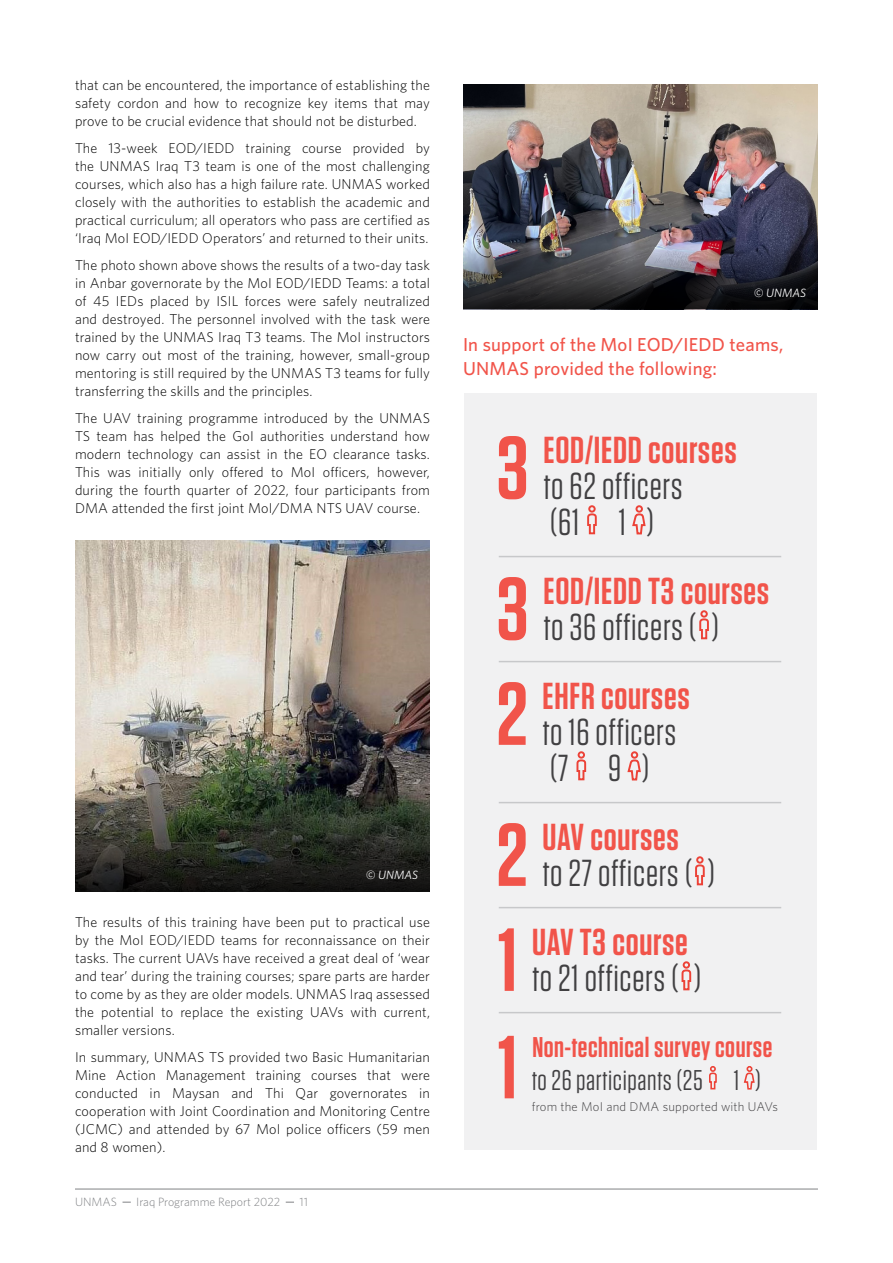
<style>
.page{position:relative;width:893px;height:1263px;background:#fff}
.page>*{position:absolute;margin:0;border:0;box-sizing:border-box;transform-origin:0 0}
.t1{font:600 88.95px "Tungsten";color:#f1544a}
.t2{font:37.5px/36px "Tungsten";letter-spacing:.02em;color:#414042}
.t3{font:600 37.5px "Tungsten";letter-spacing:.02em;color:#f1544a}
.t4{font:600 28.5px "Tungsten";letter-spacing:.02em;color:#f1544a}
.t5{font:28.5px "Tungsten";letter-spacing:.02em;color:#414042}
.t6{font:500 18.75px/24px "Whitney";letter-spacing:.01em;color:#f1544a}
.t7{font:300 14.25px/18px "Whitney";letter-spacing:.01em;color:#000;text-align:justify}
.t8{font:300 12.75px "Whitney";letter-spacing:.015em;color:#414042}
.t9{font:300 12px "Whitney";color:#808285}
.t10{font:italic 12px "Whitney";color:#fff}
</style>
<div class="page">
<hr style="left:75px;top:1189px;width:743px;height:1px;background:#808285">
<img style="left:75px;top:540px;width:355px;height:251px">
<svg style="left:75px;top:791px;width:355px;height:100px;background:#2e3128"></svg>
<img style="left:463px;top:84px;width:355px;height:161px">
<svg style="left:463px;top:245px;width:355px;height:64px;background:#3a3940"></svg>
<div style="left:464px;top:394px;width:352px;height:756px;background:#f1f1f2"></div>
<hr style="left:499px;top:556px;width:282px;height:1px;background:#c7c8ca">
<hr style="left:499px;top:661px;width:282px;height:1px;background:#c7c8ca">
<hr style="left:499px;top:802px;width:282px;height:1px;background:#c7c8ca">
<hr style="left:499px;top:907px;width:282px;height:1px;background:#c7c8ca">
<hr style="left:499px;top:1012px;width:282px;height:1px;background:#c7c8ca">
<svg style="left:587px;top:513px;width:10px;height:21px"></svg>
<div style="left:588px;top:505px;width:8px;height:8px;border:2px solid #ec4237;border-radius:50%"></div>
<svg style="left:632px;top:513px;width:14px;height:21px"></svg>
<div style="left:635px;top:505px;width:8px;height:8px;border:2px solid #ec4237;border-radius:50%"></div>
<svg style="left:699px;top:618px;width:10px;height:21px"></svg>
<div style="left:700px;top:610px;width:8px;height:8px;border:2px solid #ec4237;border-radius:50%"></div>
<svg style="left:576px;top:758px;width:10px;height:22px"></svg>
<div style="left:578px;top:751px;width:7px;height:8px;border:2px solid #ec4237;border-radius:50%"></div>
<svg style="left:627px;top:758px;width:14px;height:22px"></svg>
<div style="left:631px;top:751px;width:7px;height:8px;border:2px solid #ec4237;border-radius:50%"></div>
<svg style="left:695px;top:864px;width:10px;height:21px"></svg>
<div style="left:696px;top:856px;width:8px;height:8px;border:2px solid #ec4237;border-radius:50%"></div>
<svg style="left:681px;top:968px;width:10px;height:22px"></svg>
<div style="left:683px;top:961px;width:7px;height:8px;border:2px solid #ec4237;border-radius:50%"></div>
<svg style="left:499px;top:1036px;width:15px;height:62px"></svg>
<svg style="left:709px;top:1066px;width:8px;height:23px"></svg>
<svg style="left:744px;top:1066px;width:11px;height:23px"></svg>
<p class="t7" style="left:75px;top:76px;width:357px">that can be encountered, the importance of establishing the safety cordon and how to recognize key items that may prove to be crucial evidence that should not be disturbed.</p>
<p class="t7" style="left:75px;top:139px;width:356px">The 13-week EOD/IEDD training course provided by the UNMAS Iraq T3 team is one of the most challenging courses, which also has a high failure rate. UNMAS worked closely with the authorities to establish the academic and practical curriculum; all operators who pass are certified as ‘Iraq MoI EOD/IEDD Operators’ and returned to their units.</p>
<p class="t7" style="left:75px;top:256px;width:357px">The photo shown above shows the results of a two-day task in Anbar governorate by the MoI EOD/IEDD Teams: a total of 45 IEDs placed by ISIL forces were safely neutralized and destroyed. The personnel involved with the task were trained by the UNMAS Iraq T3 teams. The MoI instructors now carry out most of the training, however, small-group mentoring is still required by the UNMAS T3 teams for fully transferring the skills and the principles.</p>
<p class="t7" style="left:75px;top:409px;width:356px">The UAV training programme introduced by the UNMAS TS team has helped the GoI authorities understand how modern technology can assist in the EO clearance tasks.<br>This was initially only offered to MoI officers, however, during the fourth quarter of 2022, four participants from DMA attended the first joint MoI/DMA NTS UAV course.</p>
<p class="t10" style="left:366px;top:867px;width:54px">© UNMAS</p>
<p class="t7" style="left:75px;top:913px;width:357px">The results of this training have been put to practical use by the MoI EOD/IEDD teams for reconnaissance on their tasks. The current UAVs have received a great deal of ‘wear and tear’ during the training courses; spare parts are harder to come by as they are older models. UNMAS Iraq assessed the potential to replace the existing UAVs with current, smaller versions.</p>
<p class="t7" style="left:75px;top:1048px;width:356px">In summary, UNMAS TS provided two Basic Humanitarian Mine Action Management training courses that were conducted in Maysan and Thi Qar governorates in cooperation with Joint Coordination and Monitoring Centre (JCMC) and attended by 67 MoI police officers (59 men and 8 women).</p>
<p class="t9" style="left:75px;top:1194px;width:43px">UNMAS</p>
<p class="t9" style="left:136px;top:1194px;width:145px">Iraq Programme Report 2022</p>
<p class="t9" style="left:300px;top:1194px;width:10px">11</p>
<p class="t10" style="left:754px;top:285px;width:54px">© UNMAS</p>
<h3 class="t6" style="left:463px;top:332px;width:322px">In support of the MoI EOD/IEDD teams,<br>UNMAS provided the following:</h3>
<h1 class="t1" style="left:497px;top:421px;width:33px">3</h1>
<h2 class="t3" style="left:543px;top:430px;width:195px">EOD/IEDD courses</h2>
<h2 class="t2" style="left:543px;top:468px;width:141px">to 62 officers (61 1 )</h2>
<h1 class="t1" style="left:497px;top:562px;width:33px">3</h1>
<h2 class="t3" style="left:543px;top:571px;width:227px">EOD/IEDD T3 courses</h2>
<h2 class="t2" style="left:543px;top:609px;width:177px">to 36 officers ( )</h2>
<h1 class="t1" style="left:497px;top:667px;width:33px">2</h1>
<h2 class="t3" style="left:543px;top:676px;width:149px">EHFR courses</h2>
<h2 class="t2" style="left:543px;top:714px;width:135px">to 16 officers (7 9 )</h2>
<h1 class="t1" style="left:497px;top:808px;width:33px">2</h1>
<h2 class="t3" style="left:543px;top:817px;width:138px">UAV courses</h2>
<h2 class="t2" style="left:543px;top:855px;width:174px">to 27 officers ( )</h2>
<h1 class="t1" style="left:498px;top:913px;width:21px">1</h1>
<h2 class="t3" style="left:532px;top:922px;width:157px">UAV T3 course</h2>
<h2 class="t2" style="left:532px;top:960px;width:171px">to 21 officers ( )</h2>
<h3 class="t4" style="left:532px;top:1032px;width:242px">Non-technical survey course</h3>
<h3 class="t5" style="left:532px;top:1065px;width:231px">to 26 participants (25 1 )</h3>
<p class="t8" style="left:532px;top:1098px;width:248px">from the MoI and DMA supported with UAVs</p>
</div>
